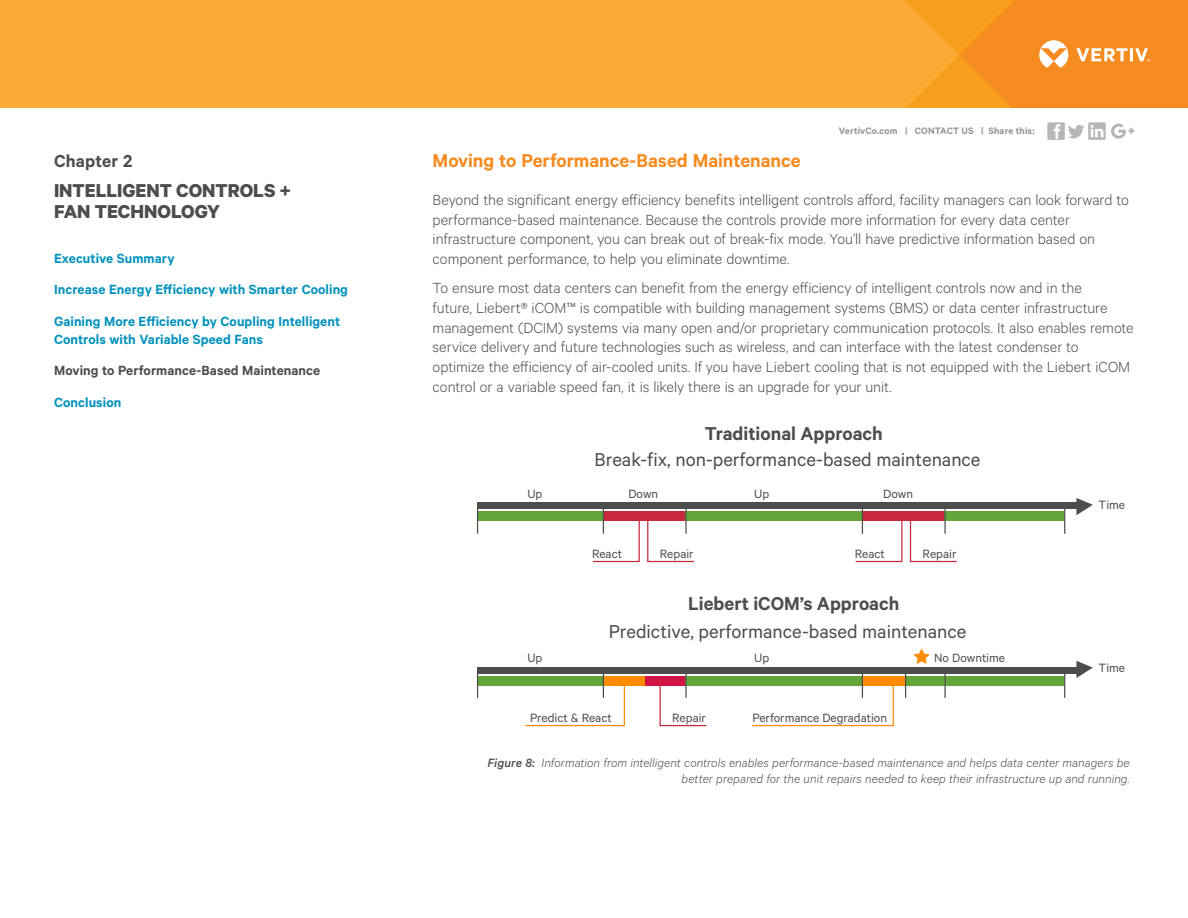
<style>
.page{position:relative;width:1188px;height:918px;background:#fff}
.page>*{position:absolute;margin:0;border:0;box-sizing:border-box;transform-origin:0 0}
.t1{font:21px "Calibre";color:#4d4d4d}
.t2{font:600 21px "Calibre";color:#4d4d4d}
.t3{font:600 21px "Calibre";letter-spacing:-.005em;color:#f68b1f}
.t4{font:700 21px/21px "Calibre";color:#4d4d4f}
.t5{font:600 19.5px "Calibre";letter-spacing:.005em;color:#4d4d4f}
.t6{font:300 16.5px/19.8px "Calibre";color:#4d4d4f}
.t7{font:600 15px/31.5px "Calibre";letter-spacing:.005em;color:#0092bd}
.t8{font:600 15px "Calibre";letter-spacing:.005em;color:#4d4d4f}
.t9{font:italic 300 13.5px/16.2px "Calibre";letter-spacing:.005em;color:#4d4d4f;text-align:right}
.t10{font:13.5px "Calibre";color:#4d4d4d}
.t11{font:600 10.5px "Calibre";letter-spacing:.015em;color:#919396}
.s1{font-weight:500}
</style>
<div class="page">
<div style="left:0;top:0;width:1188px;height:108px;background:#fbaa34"></div>
<svg style="left:905px;top:0;width:283px;height:108px;background:#f79427"></svg>
<div style="left:1047px;top:122px;width:18px;height:18px;background:#b4b6b8"></div>
<img style="left:1053px;top:125px;width:8px;height:13px">
<svg style="left:1088px;top:122px;width:18px;height:18px"></svg>
<svg style="left:1091px;top:125px;width:12px;height:12px"></svg>
<svg style="left:1068px;top:125px;width:16px;height:13px"></svg>
<svg style="left:1111px;top:124px;width:23px;height:15px"></svg>
<div style="left:477px;top:512px;width:126px;height:9px;background:#64a539"></div>
<div style="left:603px;top:512px;width:82px;height:9px;background:#c6283c"></div>
<div style="left:685px;top:512px;width:177px;height:9px;background:#64a539"></div>
<div style="left:862px;top:512px;width:82px;height:9px;background:#c6283c"></div>
<div style="left:944px;top:512px;width:120px;height:9px;background:#64a539"></div>
<svg style="left:477px;top:509px;width:1px;height:25px"></svg>
<hr style="left:685px;top:505px;width:2px;height:29px;background:#4d4d4d">
<hr style="left:944px;top:505px;width:2px;height:29px;background:#4d4d4d">
<svg style="left:1064px;top:509px;width:1px;height:25px"></svg>
<div style="left:477px;top:503px;width:599px;height:6px;background:#4d4d4d"></div>
<svg style="left:1076px;top:498px;width:17px;height:17px"></svg>
<svg style="left:592px;top:509px;width:48px;height:54px"></svg>
<svg style="left:647px;top:515px;width:47px;height:48px"></svg>
<svg style="left:854px;top:509px;width:49px;height:54px"></svg>
<svg style="left:909px;top:515px;width:48px;height:48px"></svg>
<div style="left:477px;top:676px;width:126px;height:9px;background:#64a539"></div>
<div style="left:603px;top:676px;width:42px;height:9px;background:#ff8c00"></div>
<div style="left:645px;top:676px;width:42px;height:9px;background:#d31245"></div>
<div style="left:685px;top:676px;width:177px;height:9px;background:#64a539"></div>
<div style="left:862px;top:676px;width:44px;height:9px;background:#ff8c00"></div>
<div style="left:906px;top:676px;width:38px;height:9px;background:#64a539"></div>
<div style="left:944px;top:676px;width:120px;height:9px;background:#64a539"></div>
<svg style="left:477px;top:673px;width:1px;height:25px"></svg>
<hr style="left:685px;top:669px;width:2px;height:29px;background:#4d4d4d">
<hr style="left:944px;top:669px;width:2px;height:29px;background:#4d4d4d">
<svg style="left:905px;top:673px;width:1px;height:25px"></svg>
<svg style="left:1064px;top:673px;width:1px;height:25px"></svg>
<div style="left:477px;top:667px;width:599px;height:6px;background:#4d4d4d"></div>
<svg style="left:1076px;top:661px;width:17px;height:17px"></svg>
<svg style="left:524px;top:673px;width:102px;height:54px"></svg>
<svg style="left:659px;top:679px;width:49px;height:48px"></svg>
<svg style="left:751px;top:673px;width:143px;height:54px"></svg>
<svg style="left:913px;top:648px;width:17px;height:16px"></svg>
<p class="t5" style="left:54px;top:149px;width:80px">Chapter 2</p>
<p class="t4" style="left:54px;top:179px;width:239px">INTELLIGENT CONTROLS +<br>FAN TECHNOLOGY</p>
<p class="t7" style="left:54px;top:242px;width:296px">Executive Summary<br>Increase Energy Efficiency with Smarter Cooling<br>Gaining More Efficiency by Coupling Intelligent</p>
<p class="t7" style="left:54px;top:323px;width:211px">Controls with Variable Speed Fans</p>
<p class="t8" style="left:54px;top:362px;width:268px">Moving to Performance-Based Maintenance</p>
<p class="t7" style="left:54px;top:386px;width:69px">Conclusion</p>
<p class="t11" style="left:839px;top:124px;width:197px">VertivCo.com | CONTACT US | Share this:</p>
<p class="t3" style="left:433px;top:148px;width:369px">Moving to Performance-Based Maintenance</p>
<p class="t6" style="left:433px;top:189px;width:698px">Beyond the significant energy efficiency benefits intelligent controls afford, facility managers can look forward to performance-based maintenance. Because the controls provide more information for every data center infrastructure component, you can break out of break-fix mode. You’ll have predictive information based on component performance, to help you eliminate downtime.</p>
<p class="t6" style="left:433px;top:277px;width:703px">To ensure most data centers can benefit from the energy efficiency of intelligent controls now and in the<br>future, Liebert® iCOM™ is compatible with building management systems (BMS) or data center infrastructure management (DCIM) systems via many open and/or proprietary communication protocols. It also enables remote service delivery and future technologies such as wireless, and can interface with the latest condenser to optimize the efficiency of air-cooled units. If you have Liebert cooling that is not equipped with the Liebert iCOM control or a variable speed fan, it is likely there is an upgrade for your unit.</p>
<p class="t10" style="left:527px;top:486px;width:17px">Up</p>
<p class="t10" style="left:527px;top:650px;width:17px">Up</p>
<p class="t2" style="left:705px;top:421px;width:180px">Traditional Approach</p>
<p class="t1" style="left:595px;top:448px;width:387px">Break-fix, non-performance-based maintenance</p>
<p class="t10" style="left:628px;top:486px;width:31px">Down</p>
<p class="t10" style="left:883px;top:486px;width:31px">Down</p>
<p class="t10" style="left:754px;top:486px;width:17px">Up</p>
<p class="t10" style="left:592px;top:546px;width:32px">React</p>
<p class="t10" style="left:660px;top:546px;width:35px">Repair</p>
<p class="t10" style="left:855px;top:546px;width:32px">React</p>
<p class="t10" style="left:923px;top:546px;width:35px">Repair</p>
<p class="t2" style="left:688px;top:591px;width:213px">Liebert iCOM’s Approach</p>
<p class="t1" style="left:609px;top:619px;width:359px">Predictive, performance-based maintenance</p>
<p class="t10" style="left:754px;top:650px;width:17px">Up</p>
<p class="t10" style="left:934px;top:650px;width:72px">No Downtime</p>
<p class="t10" style="left:530px;top:710px;width:83px">Predict &amp; React</p>
<p class="t10" style="left:672px;top:710px;width:35px">Repair</p>
<p class="t10" style="left:752px;top:710px;width:136px">Performance Degradation</p>
<p class="t10" style="left:1099px;top:497px;width:28px">Time</p>
<p class="t10" style="left:1099px;top:660px;width:28px">Time</p>
<p class="t9" style="left:487px;top:754px;width:644px"><span class="s1">Figure 8:</span> Information from intelligent controls enables performance-based maintenance and helps data center managers be better prepared for the unit repairs needed to keep their infrastructure up and running.</p>
</div>
